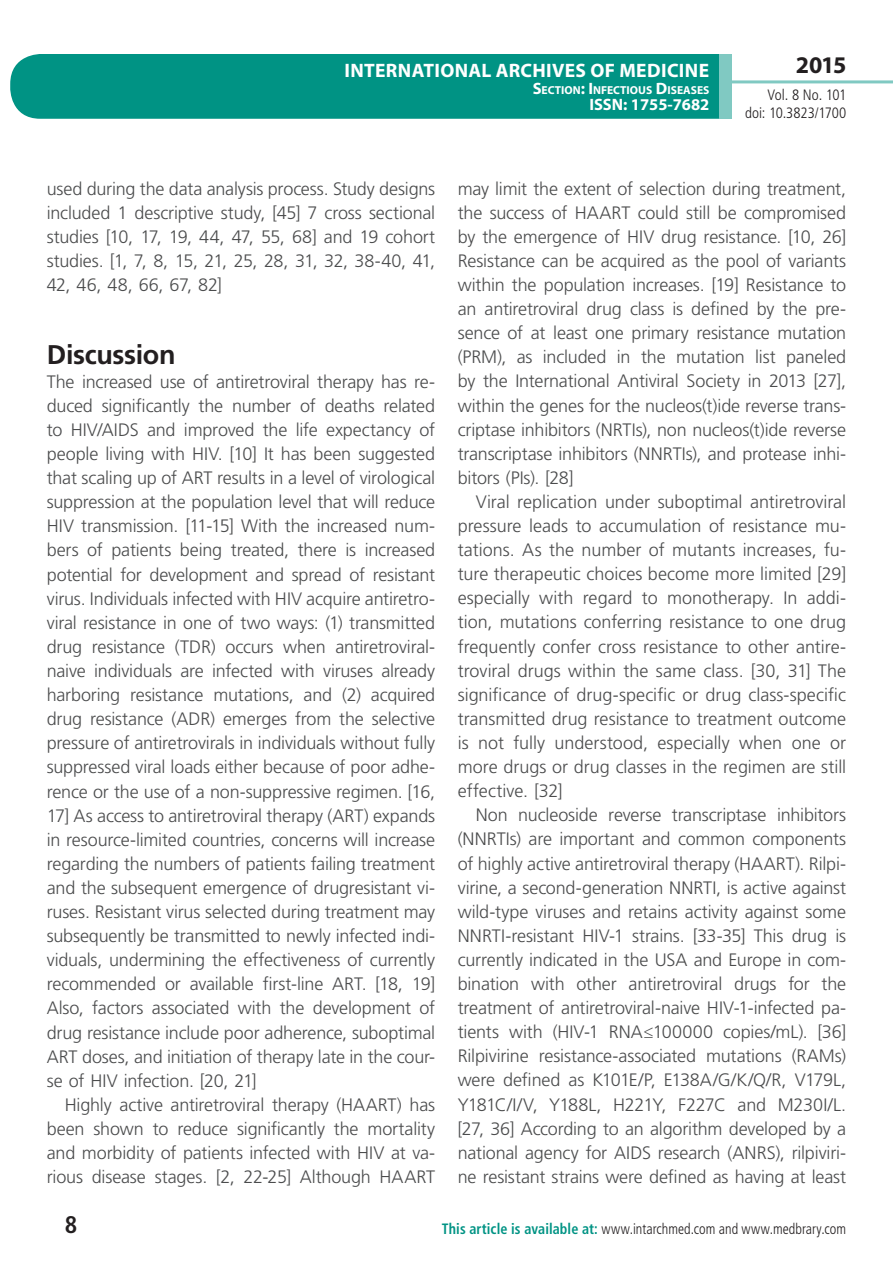
<style>
.page{position:relative;width:893px;height:1263px;background:#fff}
.page>*{position:absolute;margin:0;border:0;box-sizing:border-box;transform-origin:0 0}
.t1{font:700 27px "Frutiger LT Std";letter-spacing:-.015em;color:#231f20}
.t2{font:700 24px "Myriad Pro";color:#231f20}
.t3{font:700 condensed 24px "Frutiger LT Std";color:#231f20}
.t4{font:700 19.5px "Myriad Pro";letter-spacing:.015em;color:#fff}
.t5{font:300 18px/24.2px "Frutiger LT Std";letter-spacing:-.01em;color:#4b4c4d;text-align:justify}
.t6{font:700 16.5px "Myriad Pro";color:#fff}
.t7{font:300 condensed 15px "Frutiger LT Std";color:#231f20;scale:.94 1}
.t8{font:300 condensed 15px/18px "Frutiger LT Std";color:#231f20;text-align:right}
.t9{font:700 11.55px "Myriad Pro";color:#fff}
.s1{font-size:16.5px}
.s2{font-weight:700;color:#009384}
</style>
<div class="page">
<div style="left:10px;top:54px;width:775px;height:65px;background:#009384;border-radius:30px"></div>
<div style="left:732px;top:0;width:161px;height:157px;background:#fff"></div>
<hr style="left:730px;top:80px;width:163px;height:3px;background:#80c9c2">
<div style="left:719px;top:54px;width:13px;height:65px;background:#80c9c2"></div>
<p class="t4" style="left:344px;top:58px;width:366px">INTERNATIONAL ARCHIVES OF MEDICINE</p>
<p class="t9" style="left:533px;top:82px;width:177px"><span class="s1">S</span>ECTION<span class="s1">: I</span> NFECTIOUS <span class="s1">D</span>ISEASES</p>
<p class="t6" style="left:589px;top:94px;width:122px">ISSN : 1755-7682</p>
<h2 class="t2" style="left:796px;top:49px;width:52px">2015</h2>
<p class="t8" style="left:745px;top:86px;width:103px">Vol. 8 No. 101 doi: 10.3823/1700</p>
<p class="t5" style="left:47px;top:177px;width:390px">used during the data analysis process. Study designs included 1 descriptive study, [45] 7 cross sectional studies [10, 17, 19, 44, 47, 55, 68] and 19 cohort studies. [1, 7, 8, 15, 21, 25, 28, 31, 32, 38-40, 41, 42, 46, 48, 66, 67, 82]</p>
<h1 class="t1" style="left:47px;top:338px;width:130px">Discussion</h1>
<p class="t5" style="left:47px;top:370px;width:390px">The increased use of antiretroviral therapy has re&shy;duced significantly the number of deaths related to HIV/AIDS and improved the life expectancy of people living with HIV. [10] It has been suggested that scaling up of ART results in a level of virological suppression at the population level that will reduce HIV transmission. [11-15] With the increased num&shy;bers of patients being treated, there is increased potential for development and spread of resistant virus. Individuals infected with HIV acquire antiretro&shy;viral resistance in one of two ways: (1) transmitted drug resistance (TDR) occurs when antiretroviral&shy;naive individuals are infected with viruses already harboring resistance mutations, and (2) acquired drug resistance (ADR) emerges from the selective pressure of antiretrovirals in individuals without fully suppressed viral loads either because of poor adhe&shy;rence or the use of a non-suppressive regimen. [16, 17] As access to antiretroviral therapy (ART) expands in resource-limited countries, concerns will increase regarding the numbers of patients failing treatment and the subsequent emergence of drugresistant vi&shy;ruses. Resistant virus selected during treatment may subsequently be transmitted to newly infected indi&shy;viduals, undermining the effectiveness of currently recommended or available first-line ART. [18, 19] Also, factors associated with the development of drug resistance include poor adherence, suboptimal ART doses, and initiation of therapy late in the cour&shy;se of HIV infection. [20, 21]</p>
<p class="t5" style="left:47px;top:1093px;width:390px;text-indent:18px">Highly active antiretroviral therapy (HAART) has been shown to reduce significantly the mortality and morbidity of patients infected with HIV at va&shy;rious disease stages. [2, 22-25] Although HAART</p>
<p class="t5" style="left:458px;top:177px;width:390px">may limit the extent of selection during treatment, the success of HAART could still be compromised by the emergence of HIV drug resistance. [10, 26] Resistance can be acquired as the pool of variants within the population increases. [19] Resistance to an antiretroviral drug class is defined by the pre&shy;sence of at least one primary resistance mutation (PRM), as included in the mutation list paneled by the International Antiviral Society in 2013 [27], within the genes for the nucleos(t)ide reverse trans&shy;criptase inhibitors (NRTIs), non nucleos(t)ide reverse transcriptase inhibitors (NNRTIs), and protease inhi&shy;bitors (PIs). [28]</p>
<p class="t5" style="left:458px;top:490px;width:390px;text-indent:18px">Viral replication under suboptimal antiretroviral pressure leads to accumulation of resistance mu&shy;tations. As the number of mutants increases, fu&shy;ture therapeutic choices become more limited [29] especially with regard to monotherapy. In addi&shy;tion, mutations conferring resistance to one drug frequently confer cross resistance to other antire&shy;troviral drugs within the same class. [30, 31] The significance of drug-specific or drug class-specific transmitted drug resistance to treatment outcome is not fully understood, especially when one or more drugs or drug classes in the regimen are still effective. [32]</p>
<p class="t5" style="left:458px;top:803px;width:390px;text-indent:18px">Non nucleoside reverse transcriptase inhibitors (NNRTIs) are important and common components of highly active antiretroviral therapy (HAART). Rilpi&shy;virine, a second-generation NNRTI, is active against wild-type viruses and retains activity against some NNRTI-resistant HIV-1 strains. [33-35] This drug is currently indicated in the USA and Europe in com&shy;bination with other antiretroviral drugs for the treatment of antiretroviral-naive HIV-1-infected pa&shy;tients with (HIV-1 RNA≤100000 copies/mL). [36] Rilpivirine resistance-associated mutations (RAMs) were defined as K101E/P, E138A/G/K/Q/R, V179L, Y181C/I/V, Y188L, H221Y, F227C and M230I/L. [27, 36] According to an algorithm developed by a national agency for AIDS research (ANRS), rilpiviri&shy;ne resistant strains were defined as having at least</p>
<h2 class="t3" style="left:65px;top:1210px;width:14px">8</h2>
<p class="t7" style="left:442px;top:1220px;width:432px"><span class="s2">This article is available at:</span> www.intarchmed.com and www.medbrary.com</p>
</div>
